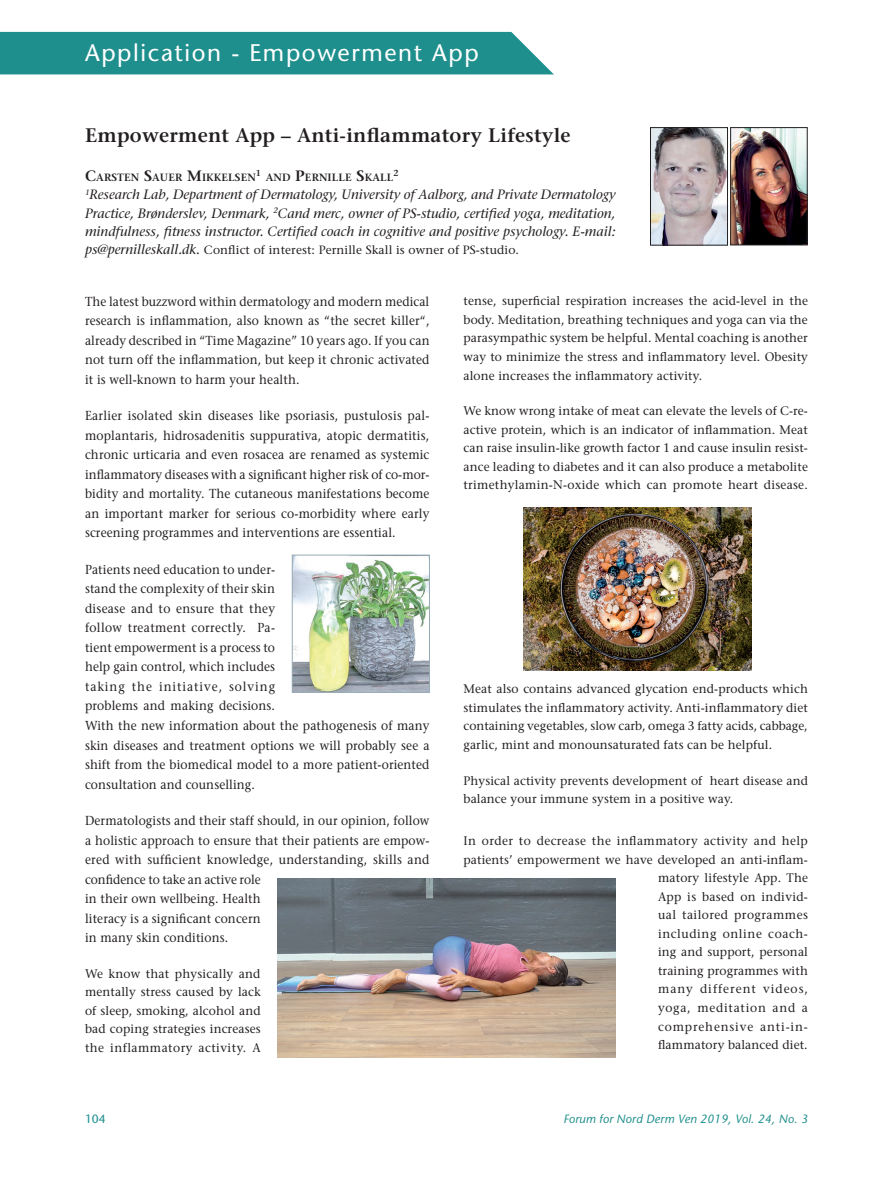
<style>
.page{position:relative;width:893px;height:1191px;background:#fff}
.page>*{position:absolute;margin:0;border:0;box-sizing:border-box;transform-origin:0 0}
.t1{font:24px "Stone Sans";letter-spacing:.065em;color:#fff}
.t2{font:600 19.5px "Stone Serif";letter-spacing:.01em;color:#231f20}
.t3{font:italic 13.5px/18px "Stone Serif";color:#231f20;text-align:justify}
.t4{font:13.05px/19.5px "Stone Serif";letter-spacing:.01em;color:#231f20;text-align:justify;scale:.92 1}
.t5{font:12.45px/18.6px "Stone Serif";letter-spacing:.025em;color:#231f20;text-align:justify}
.t6{font:12.3px/18.6px "Stone Serif";letter-spacing:.01em;color:#231f20;text-align:justify}
.t7{font:12px "Stone Serif";letter-spacing:.01em;color:#231f20}
.t8{font:italic 12px "Stone Sans";letter-spacing:.01em;color:#1f8f8d}
.t9{font:12px "Stone Sans";color:#1f8f8d}
.t10{font:600 10.5px "Stone Serif";letter-spacing:.015em;color:#231f20}
.t11{font:600 8.7px "Stone Serif";color:#231f20}
.s1{font-size:15px}
.s2{font-style:italic;font-size:13.5px}
</style>
<div class="page">
<svg style="left:0;top:31px;width:554px;height:44px;background:#2e9694"></svg>
<img style="left:652px;top:129px;width:74px;height:114px">
<div style="left:650px;top:127px;width:78px;height:118px;border:1px solid #231f20"></div>
<img style="left:732px;top:129px;width:73px;height:114px">
<div style="left:730px;top:127px;width:77px;height:118px;border:1px solid #231f20"></div>
<img style="left:524px;top:507px;width:227px;height:163px">
<img style="left:294px;top:557px;width:134px;height:133px">
<div style="left:292px;top:555px;width:138px;height:137px;border:1px solid #97abb6"></div>
<img style="left:278px;top:879px;width:337px;height:178px">
<h1 class="t1" style="left:85px;top:38px;width:395px">Application - Empowerment App</h1>
<h2 class="t2" style="left:85px;top:124px;width:487px">Empowerment App – Anti-inflammatory Lifestyle</h2>
<p class="t10" style="left:85px;top:172px;width:172px"><span class="s1">C</span>ARSTEN <span class="s1">S</span>AUER <span class="s1">M</span>IKKELSEN</p>
<p class="t11" style="left:256px;top:168px;width:7px">1</p>
<p class="t10" style="left:266px;top:172px;width:129px">AND <span class="s1">P</span>ERNILLE <span class="s1">S</span>KALL</p>
<p class="t11" style="left:394px;top:168px;width:7px">2</p>
<p class="t3" style="left:85px;top:186px;width:532px"><sup>1</sup>Research Lab, Department of Dermatology, University of Aalborg, and Private Dermatology Practice, Brønderslev, Denmark, <sup>2</sup>Cand merc, owner of PS-studio, certified yoga, meditation, mindfulness, fitness instructor. Certified coach in cognitive and positive psychology. E-mail:</p>
<p class="t7" style="left:85px;top:242px;width:435px"><span class="s2">ps@pernilleskall.dk.</span> Conflict of interest: Pernille Skall is owner of PS-studio.</p>
<p class="t4" style="left:85px;top:291px;width:376px">The latest buzzword within dermatology and modern medical research is inflammation, also known as “the secret killer“, already described in “Time Magazine” 10 years ago. If you can not turn off the inflammation, but keep it chronic activated it is well-known to harm your health.</p>
<p class="t4" style="left:85px;top:406px;width:376px">Earlier isolated skin diseases like psoriasis, pustulosis pal&shy;moplantaris, hidrosadenitis suppurativa, atopic dermatitis, chronic urticaria and even rosacea are renamed as systemic inflammatory diseases with a significant higher risk of co-mor&shy;bidity and mortality. The cutaneous manifestations become an important marker for serious co-morbidity where early screening programmes and interventions are essential.</p>
<p class="t4" style="left:85px;top:559px;width:376px;text-align:left">Patients need education to under-<br>stand the complexity of their skin<br>disease and to ensure that they<br>follow treatment correctly. Pa-<br>tient empowerment is a process to<br>help gain control, which includes<br>taking the initiative, solving<br>problems and making decisions.<br>With the new information about the pathogenesis of many skin diseases and treatment options we will probably see a shift from the biomedical model to a more patient-oriented consultation and counselling.</p>
<p class="t4" style="left:85px;top:810px;width:376px;text-align:left">Dermatologists and their staff should, in our opinion, follow a holistic approach to ensure that their patients are empow&shy;ered with sufficient knowledge, understanding, skills and confidence to take an active role<br>in their own wellbeing. Health<br>literacy is a significant concern<br>in many skin conditions.</p>
<p class="t5" style="left:85px;top:964px;width:177px">We know that physically and mentally stress caused by lack of sleep, smoking, alcohol and bad coping strategies increases the inflammatory activity. A</p>
<p class="t6" style="left:463px;top:292px;width:346px">tense, superficial respiration increases the acid-level in the body. Meditation, breathing techniques and yoga can via the parasympathic system be helpful. Mental coaching is another way to minimize the stress and inflammatory level. Obesity alone increases the inflammatory activity.</p>
<p class="t6" style="left:463px;top:401px;width:346px">We know wrong intake of meat can elevate the levels of C-re&shy;active protein, which is an indicator of inflammation. Meat can raise insulin-like growth factor 1 and cause insulin resist&shy;ance leading to diabetes and it can also produce a metabolite trimethylamin-N-oxide which can promote heart disease.</p>
<p class="t6" style="left:463px;top:680px;width:346px">Meat also contains advanced glycation end-products which stimulates the inflammatory activity. Anti-inflammatory diet containing vegetables, slow carb, omega 3 fatty acids, cabbage, garlic, mint and monounsaturated fats can be helpful.</p>
<p class="t6" style="left:463px;top:771px;width:346px">Physical activity prevents development of heart disease and balance your immune system in a positive way.</p>
<p class="t6" style="left:463px;top:831px;width:346px;text-align:right">In order to decrease the inflammatory activity and help patients’ empowerment we have developed an anti-inflam&shy;matory lifestyle App. The<br>App is based on individ-<br>ual tailored programmes<br>including online coach-<br>ing and support, personal<br>training programmes with<br>many different videos,<br>yoga, meditation and a<br>comprehensive anti-in-<br>flammatory balanced diet.</p>
<p class="t9" style="left:85px;top:1112px;width:22px">104</p>
<p class="t8" style="left:563px;top:1112px;width:246px">Forum for Nord Derm Ven 2019, Vol. 24, No. 3</p>
</div>
